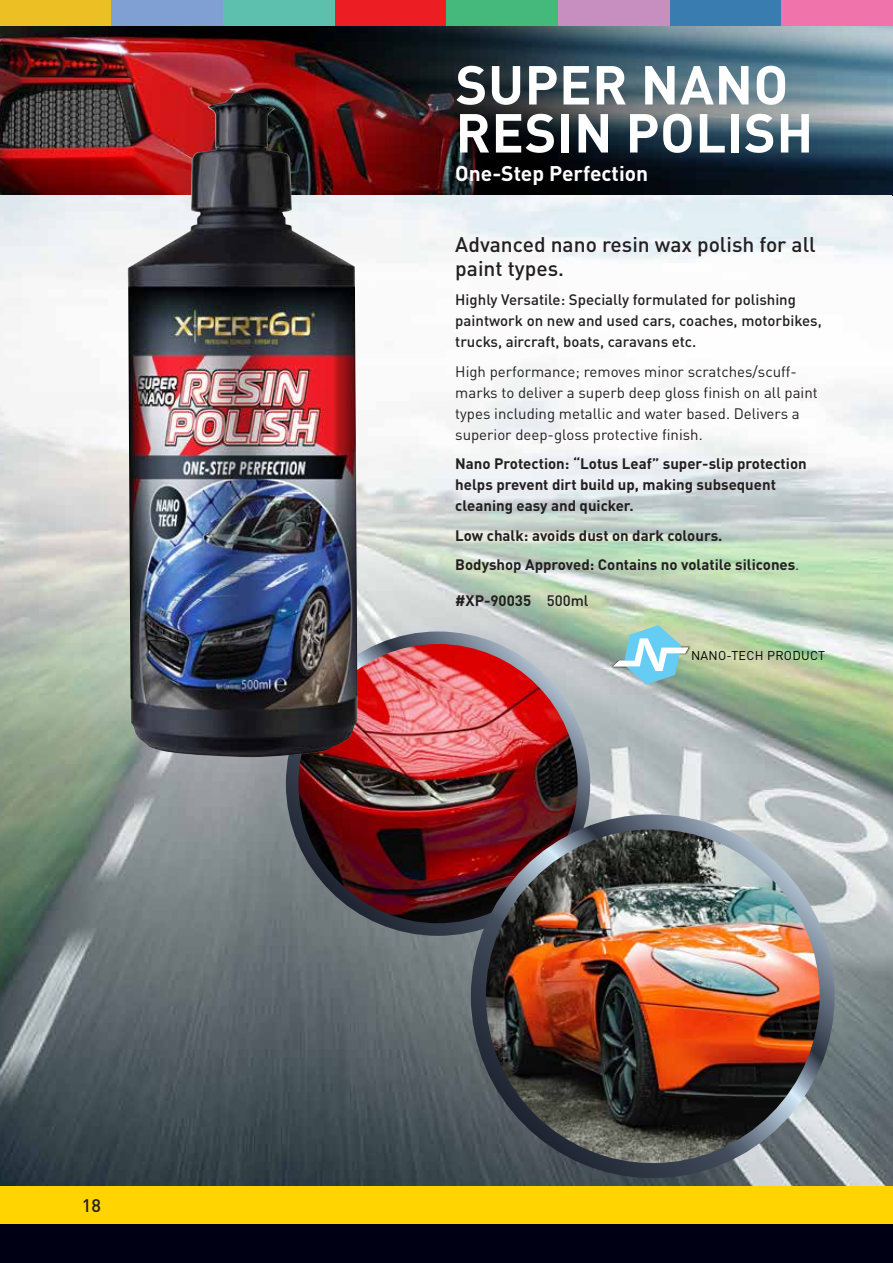
<style>
.page{position:relative;width:893px;height:1263px;background:#fff}
.page>*{position:absolute;margin:0;border:0;box-sizing:border-box;transform-origin:0 0}
.t1{font:700 54px/48px "DIN Pro";letter-spacing:.01em;color:#fff}
.t2{font:500 21px/24px "DIN Pro";color:#231f20}
.t3{font:700 21px "DIN Pro";color:#fff}
.t4{font:500 18px "DIN Pro";color:#231f20}
.t5{font:700 15px/21px "DIN Pro";color:#231f20}
.t6{font:15px/21px "DIN Pro";color:#231f20}
.t7{font:500 15px/21px "DIN Pro";color:#231f20}
.t8{font:12.6px "DIN Pro";letter-spacing:.02em;color:#000}
.s1{font-weight:400}
.s2{font-weight:500}
</style>
<div class="page">
<img style="left:0;top:26px;width:893px;height:1160px">
<img style="left:892px;top:26px;width:1px;height:170px">
<img style="left:292px;top:638px;width:292px;height:290px">
<div style="left:286px;top:631px;width:304px;height:305px;border:13px solid #fff;border-radius:50%"></div>
<img style="left:478px;top:823px;width:349px;height:341px">
<div style="left:471px;top:814px;width:364px;height:364px;border:15px solid #fff;border-radius:50%"></div>
<img style="left:128px;top:92px;width:229px;height:665px">
<img style="left:610px;top:636px;width:81px;height:38px">
<svg style="left:613px;top:625px;width:75px;height:59px;background:#9dcfd2"></svg>
<div style="left:0;top:0;width:112px;height:26px;background:#ecbf25"></div>
<div style="left:335px;top:0;width:111px;height:26px;background:#ed1d24"></div>
<div style="left:446px;top:0;width:112px;height:26px;background:#45b97c"></div>
<div style="left:112px;top:0;width:111px;height:26px;background:#80a0d3"></div>
<div style="left:670px;top:0;width:111px;height:26px;background:#397db0"></div>
<div style="left:781px;top:0;width:112px;height:26px;background:#f173ac"></div>
<div style="left:558px;top:0;width:112px;height:26px;background:#c78fbf"></div>
<div style="left:223px;top:0;width:112px;height:26px;background:#5dc0ae"></div>
<div style="left:0;top:1186px;width:893px;height:39px;background:#ffd400"></div>
<div style="left:0;top:1225px;width:893px;height:38px;background:#000014"></div>
<p class="t4" style="left:82px;top:1191px;width:21px">18</p>
<h1 class="t1" style="left:456px;top:55px;width:359px">SUPER NANO<br>RESIN POLISH</h1>
<h2 class="t3" style="left:455px;top:156px;width:194px">One-Step Perfection</h2>
<h2 class="t2" style="left:455px;top:230px;width:362px">Advanced nano resin wax polish for all paint types.</h2>
<p class="t7" style="left:455px;top:287px;width:368px">Highly Versatile: Specially formulated for polishing paintwork on new and used cars, coaches, motorbikes, trucks, aircraft, boats, caravans etc.</p>
<p class="t6" style="left:455px;top:359px;width:364px">High performance; removes minor scratches/scuff&shy;marks to deliver a superb deep gloss finish on all paint types including metallic and water based. Delivers a superior deep-gloss protective finish.</p>
<p class="t5" style="left:455px;top:451px;width:353px">Nano Protection: “Lotus Leaf” super-slip protection helps prevent dirt build up, making subsequent cleaning easy and quicker.</p>
<p class="t5" style="left:455px;top:519px;width:346px;line-height:29.5px">Low chalk: avoids dust on dark colours.<br>Bodyshop Approved: Contains no volatile silicones<span class="s1">.</span></p>
<p class="t5" style="left:455px;top:588px;width:135px">#XP-90035 <span class="s2">500ml</span></p>
<p class="t8" style="left:691px;top:646px;width:135px">NANO-TECH PRODUCT</p>
</div>
